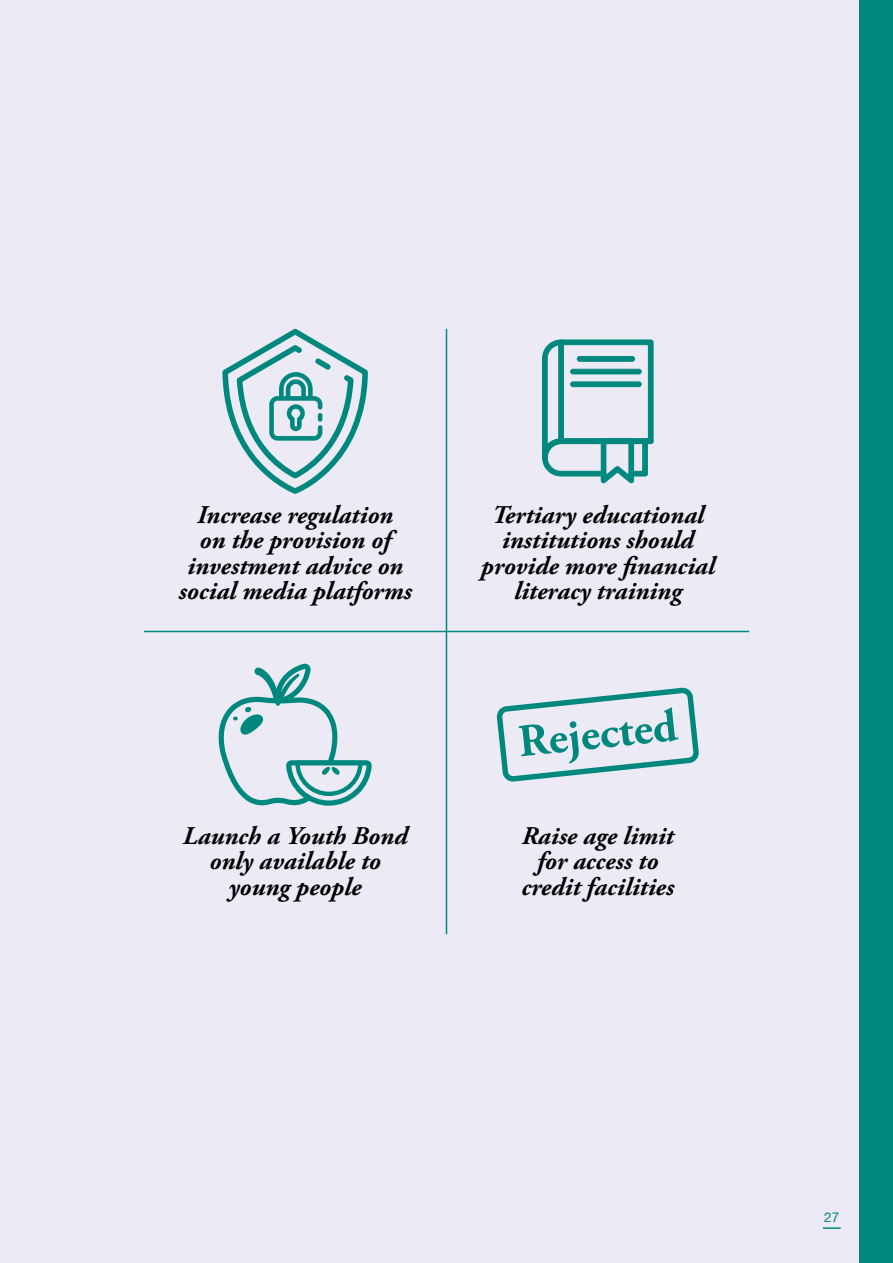
<style>
.page{position:relative;width:893px;height:1263px;background:#ebeaf5}
.page>*{position:absolute;margin:0;border:0;box-sizing:border-box;transform-origin:0 0}
.t1{font:700 45.9px "Adobe Garamond Pro";color:#00887e}
.t2{font:italic 700 25.5px/25.5px "Adobe Garamond Pro";color:#000;text-align:center}
.t3{font:13.5px "Helvetica Neue";color:#00887e}
</style>
<div class="page">
<div style="left:859px;top:0;width:34px;height:1263px;background:#00887e"></div>
<svg style="left:823px;top:1227px;width:18px;height:2px"></svg>
<hr style="left:144px;top:631px;width:302px;height:1px;background:#00887e">
<hr style="left:446px;top:329px;width:1px;height:301px;background:#00887e">
<svg style="left:222px;top:329px;width:146px;height:165px"></svg>
<hr style="left:446px;top:631px;width:303px;height:1px;background:#00887e">
<hr style="left:446px;top:630px;width:1px;height:304px;background:#00887e">
<svg style="left:542px;top:339px;width:112px;height:145px"></svg>
<hr style="left:559px;top:340px;width:4px;height:104px;background:#00887e;border-radius:2px">
<div style="left:558px;top:340px;width:6px;height:104px;border:1px solid #00887e;border-radius:2px"></div>
<hr style="left:577px;top:357px;width:58px;height:4px;background:#00887e;border-radius:2px">
<div style="left:577px;top:356px;width:58px;height:6px;border:1px solid #00887e;border-radius:2px"></div>
<div style="left:571px;top:369px;width:70px;height:5px;background:#00887e;border-radius:2px"></div>
<div style="left:570px;top:369px;width:72px;height:5px;border:1px solid #00887e;border-radius:2px"></div>
<div style="left:571px;top:382px;width:70px;height:5px;background:#00887e;border-radius:2px"></div>
<div style="left:570px;top:382px;width:72px;height:5px;border:1px solid #00887e;border-radius:2px"></div>
<svg style="left:218px;top:663px;width:154px;height:143px"></svg>
<svg style="left:499px;top:687px;width:200px;height:95px"></svg>
<p class="t2" style="left:179px;top:502px;width:235px">Increase regulation<br>on the provision of investment advice on social media platforms</p>
<p class="t2" style="left:481px;top:502px;width:235px">Tertiary educational institutions should provide more financial literacy training</p>
<h1 class="t1" style="left:516px;top:715px;width:161px;rotate:-6deg">Rejected</h1>
<p class="t2" style="left:183px;top:823px;width:226px">Launch a Youth Bond only available to young people</p>
<p class="t2" style="left:521px;top:823px;width:154px">Raise age limit for access to credit facilities</p>
<p class="t3" style="left:824px;top:1207px;width:17px">27</p>
</div>
